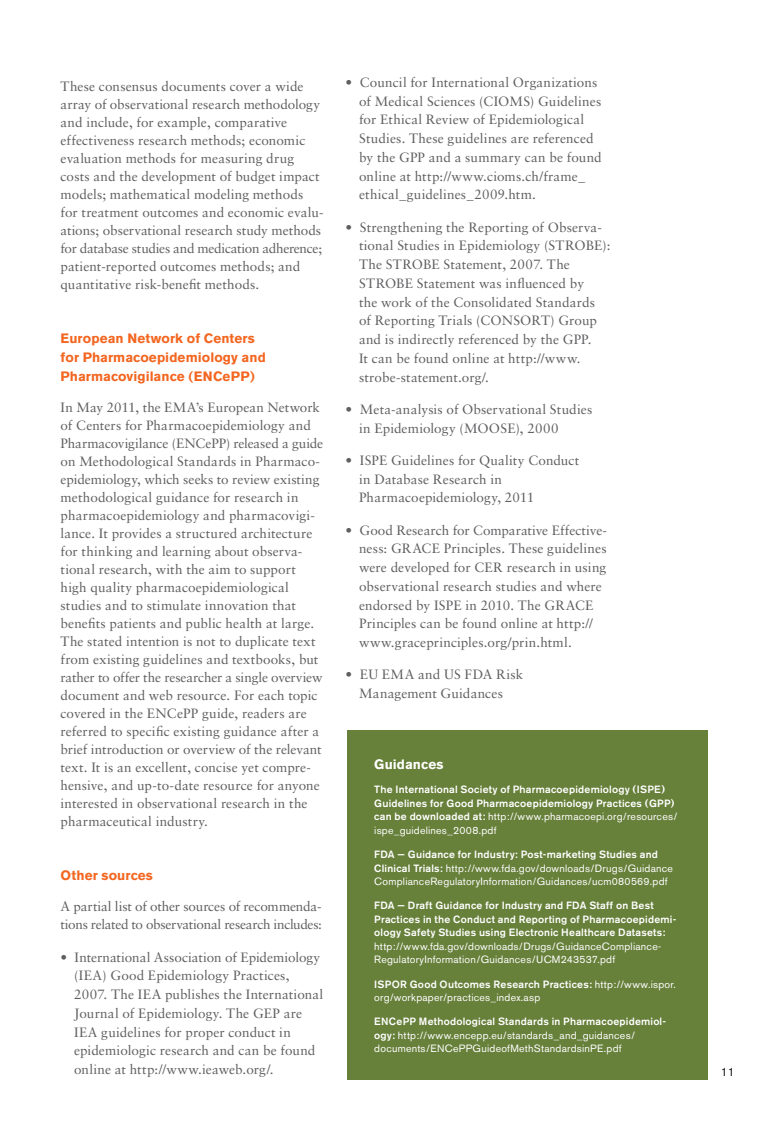
<style>
.page{position:relative;width:783px;height:1134px;background:#fff}
.page>*{position:absolute;margin:0;border:0;box-sizing:border-box;transform-origin:0 0}
.t1{font:13.5px/18px "Sabon";letter-spacing:.005em;color:#5f5f62}
.t2{font:700 13.5px/18.8px "Akzidenz Grotesk BE";letter-spacing:.01em;color:#f36621}
.t3{font:13.5px/18px "Sabon";letter-spacing:-.015em;color:#5f5f62}
.t4{font:700 13.5px "Akzidenz Grotesk BE";letter-spacing:.005em;color:#fff}
.t5{font:12px "Akzidenz Grotesk BE";color:#231f20}
.t6{font:10.5px/13.5px "Akzidenz Grotesk BE";letter-spacing:.02em;color:#fff}
.t7{font:500 10.5px/13.5px "Akzidenz Grotesk BE";letter-spacing:.02em;color:#fff}
.s1{font-weight:400}
.s2{font-weight:500}
</style>
<div class="page">
<div style="left:347px;top:730px;width:360px;height:350px;background:#67803a"></div>
<p class="t1" style="left:61px;top:78px;width:264px">These consensus documents cover a wide array of observational research methodology and include, for example, comparative effectiveness research methods; economic evaluation methods for measuring drug costs and the development of budget impact models; mathematical modeling methods for treatment outcomes and economic evalu&shy;ations; observational research study methods for database studies and medication adherence; patient-reported outcomes methods; and quantitative risk-benefit methods.</p>
<p class="t2" style="left:61px;top:329px;width:207px">European Network of Centers for Pharmacoepidemiology and<br>Pharmacovigilance (ENCePP)</p>
<p class="t1" style="left:61px;top:398px;width:264px">In May 2011, the EMA’s European Network of Centers for Pharmacoepidemiology and Pharmacovigilance (ENCePP) released a guide on Methodological Standards in Pharmaco&shy;epidemiology, which seeks to review existing methodological guidance for research in pharmacoepidemiology and pharmacovigi&shy;lance. It provides a structured architecture for thinking and learning about observa&shy;tional research, with the aim to support high quality pharmacoepidemiological studies and to stimulate innovation that benefits patients and public health at large.<br>The stated intention is not to duplicate text from existing guidelines and textbooks, but rather to offer the researcher a single overview document and web resource. For each topic covered in the ENCePP guide, readers are referred to specific existing guidance after a brief introduction or overview of the relevant text. It is an excellent, concise yet compre&shy;hensive, and up-to-date resource for anyone interested in observational research in the pharmaceutical industry.</p>
<p class="t2" style="left:61px;top:866px;width:94px">Other sources</p>
<p class="t3" style="left:61px;top:898px;width:263px">A partial list of other sources of recommenda&shy;tions related to observational research includes:</p>
<p class="t1" style="left:74px;top:948px;width:251px;line-height:18.8px;text-indent:-14px">• International Association of Epidemiology (IEA) Good Epidemiology Practices, 2007. The IEA publishes the International Journal of Epidemiology. The GEP are IEA guidelines for proper conduct in epidemiologic research and can be found online at http://www.ieaweb.org/.</p>
<p class="t1" style="left:359px;top:73px;width:244px;line-height:18.8px;text-indent:-14px">• Council for International Organizations of Medical Sciences (CIOMS) Guidelines for Ethical Review of Epidemiological Studies. These guidelines are referenced by the GPP and a summary can be found online at http://www.cioms.ch/frame_ ethical_guidelines_2009.htm.</p>
<p class="t1" style="left:359px;top:217px;width:253px;line-height:18.8px;text-indent:-14px">• Strengthening the Reporting of Observa&shy;tional Studies in Epidemiology (STROBE):<br>The STROBE Statement, 2007. The STROBE Statement was influenced by<br>the work of the Consolidated Standards<br>of Reporting Trials (CONSORT) Group and is indirectly referenced by the GPP.<br>It can be found online at http://www. strobe-statement.org/.</p>
<p class="t1" style="left:359px;top:400px;width:235px;line-height:18.8px;text-indent:-14px">• Meta-analysis of Observational Studies in Epidemiology (MOOSE), 2000</p>
<p class="t1" style="left:359px;top:451px;width:222px;line-height:18.8px;text-indent:-14px">• ISPE Guidelines for Quality Conduct in Database Research in<br>Pharmacoepidemiology, 2011</p>
<p class="t1" style="left:359px;top:520px;width:249px;line-height:18.8px;text-indent:-14px">• Good Research for Comparative Effective&shy;ness: GRACE Principles. These guidelines were developed for CER research in using observational research studies and where endorsed by ISPE in 2010. The GRACE Principles can be found online at http:// www.graceprinciples.org/prin.html.</p>
<p class="t1" style="left:346px;top:665px;width:179px;line-height:18.8px;text-align:center">• EU EMA and US FDA Risk<br>Management Guidances</p>
<p class="t4" style="left:374px;top:756px;width:71px">Guidances</p>
<p class="t7" style="left:374px;top:783px;width:305px">The International Society of Pharmacoepidemiology (ISPE)<br>Guidelines for Good Pharmacoepidemiology Practices (GPP) can be downloaded at: <span class="s1">http://www.pharmacoepi.org/resources/ ispe_guidelines_2008.pdf</span></p>
<p class="t6" style="left:374px;top:848px;width:300px"><span class="s2">FDA — Guidance for Industry: Post-marketing Studies and<br>Clinical Trials:</span> http://www.fda.gov/downloads/Drugs/Guidance<br>ComplianceRegulatoryInformation/Guidances/ucm080569.pdf</p>
<p class="t7" style="left:374px;top:899px;width:304px">FDA — Draft Guidance for Industry and FDA Staff on Best<br>Practices in the Conduct and Reporting of Pharmacoepidemi&shy;ology Safety Studies using Electronic Healthcare Datasets:</p>
<p class="t6" style="left:374px;top:939px;width:288px">http://www.fda.gov/downloads/Drugs/GuidanceCompliance-<br>RegulatoryInformation/Guidances/UCM243537.pdf</p>
<p class="t6" style="left:374px;top:977px;width:303px"><span class="s2">ISPOR Good Outcomes Research Practices:</span> http://www.ispor. org/workpaper/practices_index.asp</p>
<p class="t6" style="left:374px;top:1015px;width:294px"><span class="s2">ENCePP Methodological Standards in Pharmacoepidemiol&shy;ogy:</span> http://www.encepp.eu/standards_and_guidances/ documents/ENCePPGuideofMethStandardsinPE.pdf</p>
<p class="t5" style="left:721px;top:1064px;width:15px">11</p>
</div>
